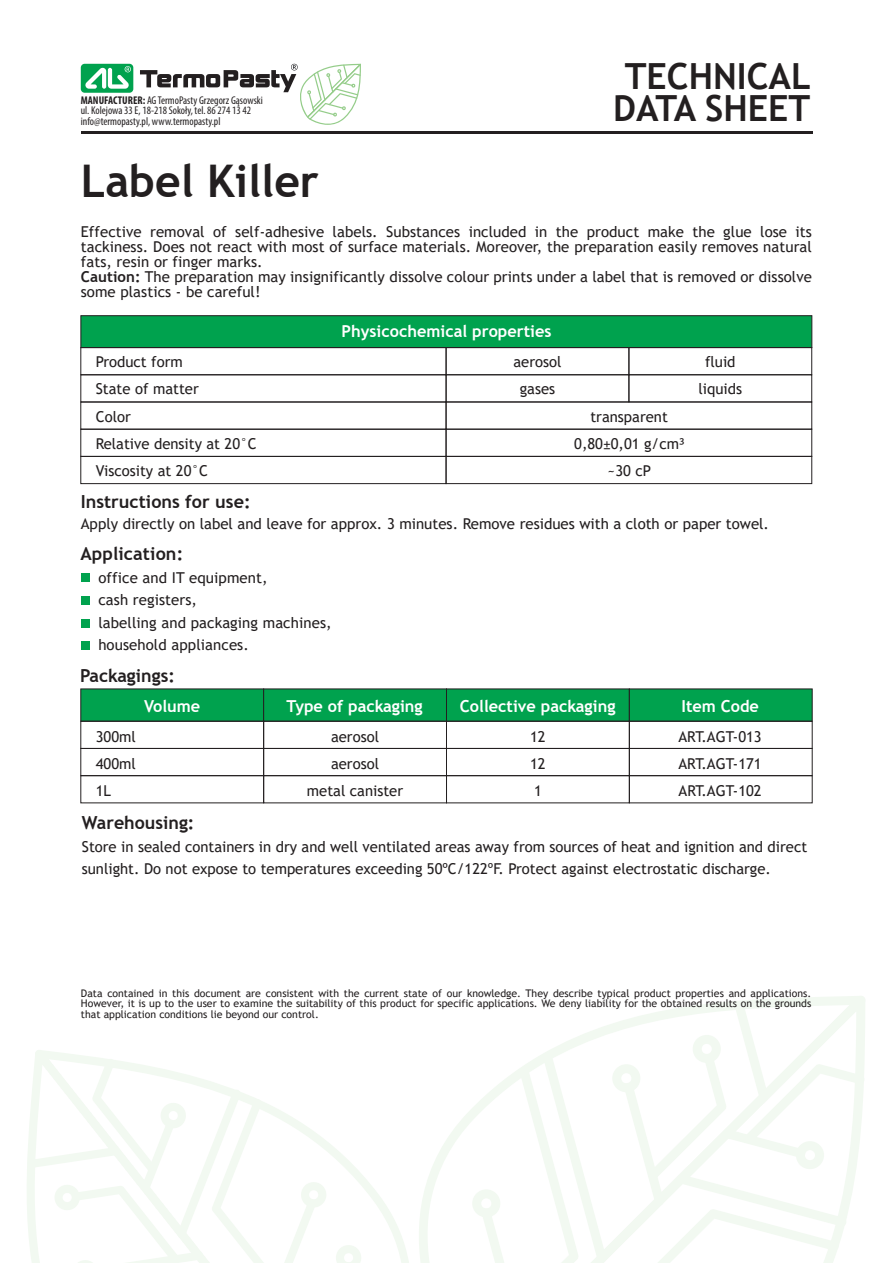
<style>
.page{position:relative;width:893px;height:1263px;background:#fff}
.page>*{position:absolute;margin:0;border:0;box-sizing:border-box;transform-origin:0 0}
.t1{font:700 45px "Trebuchet MS";color:#231f20}
.t2{font:700 36px/31.5px "Trebuchet MS";color:#231f20;text-align:center}
.t3{font:700 18px "Trebuchet MS";color:#231f20}
.t4{font:700 16.5px "Trebuchet MS";color:#fff}
.t5{font:15px/15px "Trebuchet MS";color:#231f20}
.t6{font:condensed 11.25px/10.5px "Myriad Pro";color:#231f20}
.t7{font:10.5px/10.5px "Trebuchet MS";color:#231f20;text-align:justify}
.s1{font-weight:700}
</style>
<div class="page">
<svg style="left:448px;top:996px;width:417px;height:267px"></svg>
<svg style="left:348px;top:1138px;width:100px;height:125px"></svg>
<svg style="left:27px;top:1050px;width:321px;height:213px"></svg>
<div style="left:81px;top:64px;width:52px;height:29px;background:#00a24e;border-radius:4px"></div>
<svg style="left:85px;top:66px;width:46px;height:23px"></svg>
<hr style="left:81px;top:131px;width:731px;height:2px;background:#231f20">
<svg style="left:140px;top:64px;width:221px;height:61px"></svg>
<div style="left:81px;top:574px;width:8px;height:8px;background:#00a24e"></div>
<div style="left:81px;top:596px;width:8px;height:9px;background:#00a24e"></div>
<div style="left:81px;top:619px;width:8px;height:8px;background:#00a24e"></div>
<div style="left:81px;top:642px;width:8px;height:8px;background:#00a24e"></div>
<div style="left:81px;top:315px;width:731px;height:33px;background:#00a24e;border:1px solid #231f20"></div>
<div style="left:81px;top:402px;width:365px;height:27px;border:1px solid #231f20"></div>
<div style="left:446px;top:429px;width:366px;height:28px;border:1px solid #231f20"></div>
<div style="left:81px;top:429px;width:365px;height:28px;border:1px solid #231f20"></div>
<div style="left:446px;top:456px;width:366px;height:28px;border:1px solid #231f20"></div>
<div style="left:81px;top:456px;width:365px;height:28px;border:1px solid #231f20"></div>
<div style="left:446px;top:347px;width:183px;height:28px;border:1px solid #231f20"></div>
<div style="left:81px;top:347px;width:365px;height:28px;border:1px solid #231f20"></div>
<div style="left:629px;top:347px;width:183px;height:28px;border:1px solid #231f20"></div>
<div style="left:446px;top:374px;width:183px;height:28px;border:1px solid #231f20"></div>
<div style="left:81px;top:375px;width:365px;height:27px;border:1px solid #231f20"></div>
<div style="left:629px;top:374px;width:183px;height:28px;border:1px solid #231f20"></div>
<div style="left:446px;top:689px;width:184px;height:32px;background:#00a24e"></div>
<div style="left:81px;top:689px;width:183px;height:32px;background:#00a24e"></div>
<div style="left:263px;top:689px;width:184px;height:32px;background:#00a24e"></div>
<div style="left:629px;top:689px;width:183px;height:32px;background:#00a24e"></div>
<div style="left:446px;top:721px;width:184px;height:28px;border:1px solid #231f20"></div>
<div style="left:81px;top:721px;width:183px;height:28px;border:1px solid #231f20"></div>
<div style="left:263px;top:721px;width:184px;height:28px;border:1px solid #231f20"></div>
<div style="left:629px;top:721px;width:183px;height:28px;border:1px solid #231f20"></div>
<div style="left:446px;top:748px;width:184px;height:28px;border:1px solid #231f20"></div>
<div style="left:81px;top:748px;width:183px;height:28px;border:1px solid #231f20"></div>
<div style="left:263px;top:748px;width:184px;height:28px;border:1px solid #231f20"></div>
<div style="left:629px;top:748px;width:183px;height:28px;border:1px solid #231f20"></div>
<div style="left:446px;top:775px;width:184px;height:28px;border:1px solid #231f20"></div>
<div style="left:81px;top:775px;width:183px;height:28px;border:1px solid #231f20"></div>
<div style="left:263px;top:775px;width:184px;height:28px;border:1px solid #231f20"></div>
<div style="left:629px;top:775px;width:183px;height:28px;border:1px solid #231f20"></div>
<p class="t6" style="left:81px;top:95px;width:184px"><span class="s1">MANUFACTURER:</span> AG TermoPasty Grzegorz Gąsowski ul. Kolejowa 33 E, 18-218 Sokoły, tel. 86 274 13 42 info@termopasty.pl, www.termopasty.pl</p>
<h2 class="t2" style="left:613px;top:61px;width:199px">TECHNICAL<br>DATA SHEET</h2>
<h1 class="t1" style="left:81px;top:153px;width:240px">Label Killer</h1>
<p class="t5" style="left:81px;top:224px;width:733px">Effective removal of self-adhesive labels. Substances included in the product make the glue lose its tackiness. Does not react with most of surface materials. Moreover, the preparation easily removes natural fats, resin or finger marks.<br><span class="s1">Caution:</span> The preparation may insignificantly dissolve colour prints under a label that is removed or dissolve some plastics - be careful!</p>
<p class="t4" style="left:341px;top:321px;width:212px">Physicochemical properties</p>
<p class="t5" style="left:96px;top:354px;width:88px">Product form</p>
<p class="t5" style="left:513px;top:354px;width:50px">aerosol</p>
<p class="t5" style="left:705px;top:354px;width:32px">fluid</p>
<p class="t5" style="left:96px;top:381px;width:104px">State of matter</p>
<p class="t5" style="left:520px;top:381px;width:37px">gases</p>
<p class="t5" style="left:698px;top:381px;width:45px">liquids</p>
<p class="t5" style="left:96px;top:409px;width:36px">Color</p>
<p class="t5" style="left:590px;top:409px;width:79px">transparent</p>
<p class="t5" style="left:96px;top:436px;width:163px">Relative density at 20°C</p>
<p class="t5" style="left:574px;top:436px;width:112px">0,80±0,01 g/cm3</p>
<p class="t5" style="left:96px;top:463px;width:114px">Viscosity at 20°C</p>
<p class="t5" style="left:608px;top:463px;width:45px">~30 cP</p>
<p class="t3" style="left:81px;top:490px;width:171px">Instructions for use:</p>
<p class="t5" style="left:81px;top:516px;width:690px">Apply directly on label and leave for approx. 3 minutes. Remove residues with a cloth or paper towel.</p>
<p class="t3" style="left:80px;top:543px;width:104px">Application:</p>
<p class="t5" style="left:98px;top:566px;width:235px;line-height:22.5px">office and IT equipment,<br>cash registers,<br>labelling and packaging machines, household appliances.</p>
<p class="t3" style="left:80px;top:664px;width:96px">Packagings:</p>
<p class="t4" style="left:144px;top:695px;width:58px">Volume</p>
<p class="t4" style="left:287px;top:696px;width:138px">Type of packaging</p>
<p class="t4" style="left:460px;top:696px;width:157px">Collective packaging</p>
<p class="t4" style="left:681px;top:696px;width:79px">Item Code</p>
<p class="t5" style="left:96px;top:729px;width:42px">300ml</p>
<p class="t5" style="left:331px;top:729px;width:50px">aerosol</p>
<p class="t5" style="left:530px;top:729px;width:17px">12</p>
<p class="t5" style="left:678px;top:729px;width:85px">ART.AGT-013</p>
<p class="t5" style="left:96px;top:756px;width:42px">400ml</p>
<p class="t5" style="left:331px;top:756px;width:50px">aerosol</p>
<p class="t5" style="left:530px;top:756px;width:17px">12</p>
<p class="t5" style="left:678px;top:756px;width:85px">ART.AGT-171</p>
<p class="t5" style="left:96px;top:783px;width:17px">1L</p>
<p class="t5" style="left:307px;top:783px;width:98px">metal canister</p>
<p class="t5" style="left:534px;top:783px;width:9px">1</p>
<p class="t5" style="left:679px;top:783px;width:85px">ART.AGT-102</p>
<p class="t3" style="left:82px;top:812px;width:114px">Warehousing:</p>
<p class="t5" style="left:82px;top:835px;width:727px;line-height:22.5px">Store in sealed containers in dry and well ventilated areas away from sources of heat and ignition and direct sunlight. Do not expose to temperatures exceeding 50ºC/122ºF. Protect against electrostatic discharge.</p>
<p class="t7" style="left:81px;top:987px;width:732px">Data contained in this document are consistent with the current state of our knowledge. They describe typical product properties and applications.<br>However, it is up to the user to examine the suitability of this product for specific applications. We deny liability for the obtained results on the grounds that application conditions lie beyond our control.</p>
</div>
